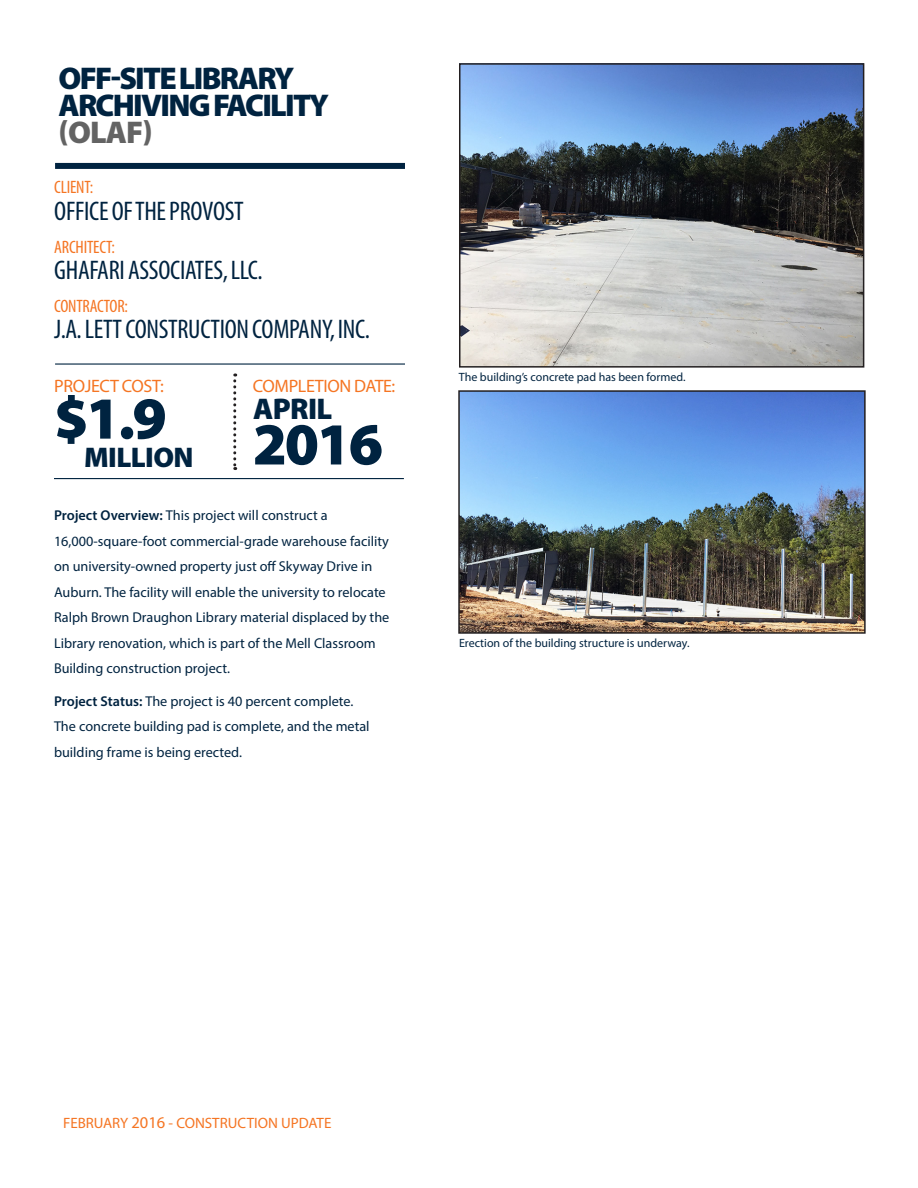
<style>
.page{position:relative;width:918px;height:1188px;background:#fff}
.page>*{position:absolute;margin:0;border:0;box-sizing:border-box;transform-origin:0 0}
.t1{font:900 60px "Myriad Pro";color:#002340}
.t2{font:900 31.5px/27px "Myriad Pro";letter-spacing:-.055em;color:#002340}
.t3{font:900 31.5px "Myriad Pro";color:#636363}
.t4{font:900 30px "Myriad Pro";letter-spacing:-.02em;color:#002340}
.t5{font:900 28.5px "Myriad Pro";letter-spacing:-.02em;color:#002340}
.t6{font:condensed 27px "Myriad Pro";letter-spacing:-.01em;color:#002340}
.t7{font:condensed 18px "Myriad Pro";letter-spacing:-.01em;color:#f57523}
.t8{font:18px "Myriad Pro";letter-spacing:-.02em;color:#f57523}
.t9{font:15px "Myriad Pro";color:#f57523}
.t10{font:14.25px/25.5px "Myriad Pro";color:#002340}
.t11{font:12px "Myriad Pro";color:#002340}
.s1{font-weight:600}
.s2{font-size:16.5px}
</style>
<div class="page">
<hr style="left:55px;top:363px;width:350px;height:2px;background:#002340">
<hr style="left:54px;top:478px;width:350px;height:1px;background:#002340">
<div style="left:55px;top:163px;width:350px;height:6px;background:#002340"></div>
<svg style="left:233px;top:373px;width:3px;height:97px"></svg>
<img style="left:461px;top:393px;width:402px;height:238px">
<div style="left:458px;top:390px;width:408px;height:244px;border:2px solid #231f20"></div>
<img style="left:462px;top:66px;width:399px;height:299px">
<div style="left:459px;top:63px;width:405px;height:305px;border:2px solid #231f20"></div>
<p class="t2" style="left:59px;top:63px;width:272px">OFF-SITE LIBRARY<br>ARCHIVING FACILITY</p>
<p class="t3" style="left:59px;top:111px;width:96px">(OLAF)</p>
<p class="t7" style="left:54px;top:177px;width:41px">CLIENT:</p>
<p class="t6" style="left:54px;top:194px;width:191px">OFFICE OF THE PROVOST</p>
<p class="t7" style="left:54px;top:236px;width:62px">ARCHITECT:</p>
<p class="t6" style="left:54px;top:254px;width:210px">GHAFARI ASSOCIATES, LLC.</p>
<p class="t7" style="left:54px;top:295px;width:75px">CONTRACTOR:</p>
<p class="t6" style="left:54px;top:313px;width:317px">J.A. LETT CONSTRUCTION COMPANY, INC.</p>
<p class="t8" style="left:54px;top:375px;width:111px">PROJECT COST:</p>
<p class="t1" style="left:54px;top:378px;width:114px">$1.9</p>
<p class="t5" style="left:84px;top:438px;width:111px">MILLION</p>
<p class="t8" style="left:253px;top:375px;width:144px">COMPLETION DATE:</p>
<p class="t4" style="left:253px;top:389px;width:81px">APRIL</p>
<p class="t1" style="left:253px;top:404px;width:132px">2016</p>
<p class="t10" style="left:54px;top:503px;width:337px"><span class="s1">Project Overview:</span> This project will construct a 16,000-square-foot commercial-grade warehouse facility on university-owned property just off Skyway Drive in Auburn. The facility will enable the university to relocate Ralph Brown Draughon Library material displaced by the Library renovation, which is part of the Mell Classroom Building construction project.</p>
<p class="t10" style="left:54px;top:688px;width:317px"><span class="s1">Project Status:</span> The project is 40 percent complete.<br>The concrete building pad is complete, and the metal building frame is being erected.</p>
<p class="t11" style="left:459px;top:369px;width:228px">The building’s concrete pad has been formed.</p>
<p class="t11" style="left:459px;top:636px;width:232px">Erection of the building structure is underway.</p>
<p class="t9" style="left:63px;top:1113px;width:270px">FEBRUARY <span class="s2">2016</span> - CONSTRUCTION UPDATE</p>
</div>
